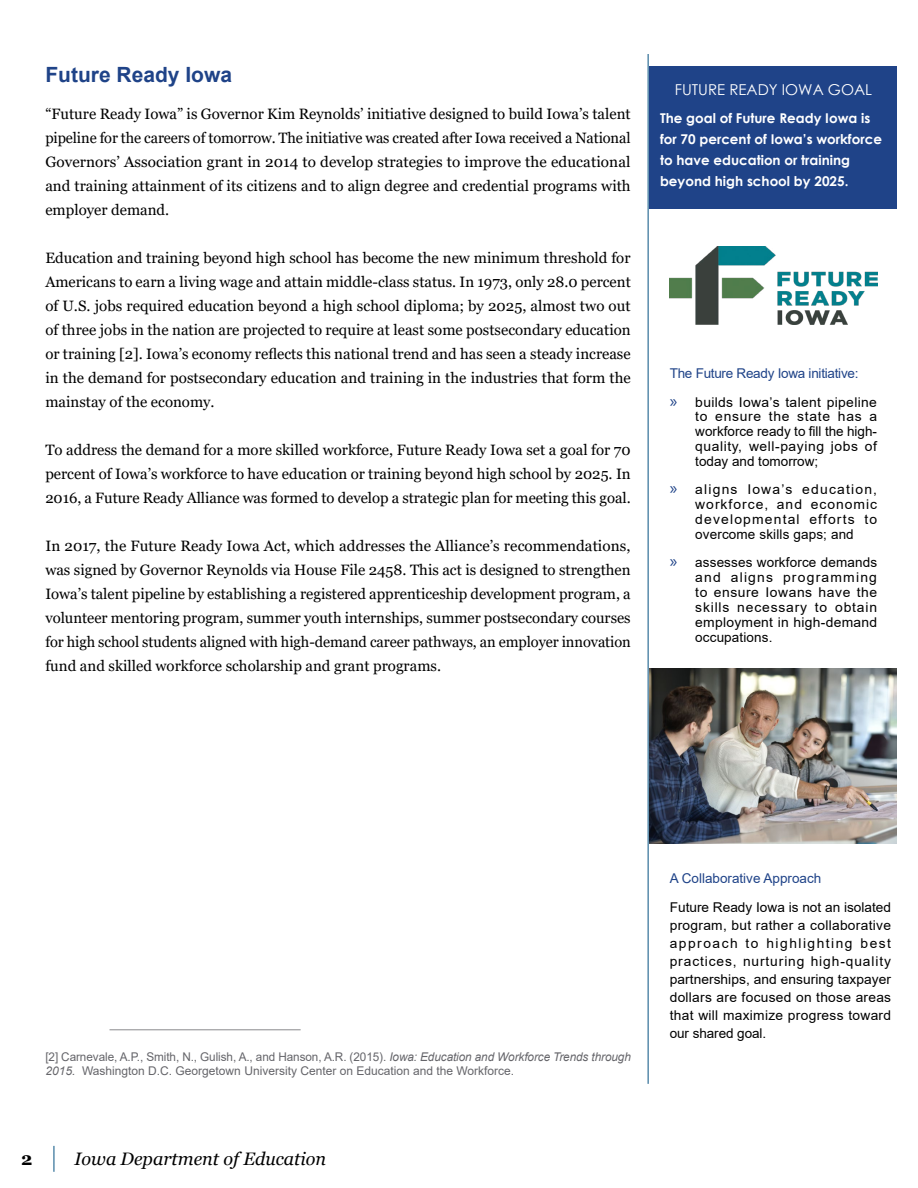
<style>
.page{position:relative;width:918px;height:1188px;background:#fff}
.page>*{position:absolute;margin:0;border:0;box-sizing:border-box;transform-origin:0 0}
.t1{font:700 21px "Arial";color:#1f4388}
.t2{font:italic 18px "Georgia";color:#000}
.t3{font:700 18px "Georgia";color:#000}
.t4{font:15px/24px "Georgia";color:#000;text-align:justify}
.t5{font:15px "Century Gothic";color:#fff}
.t6{font:13.5px/18px "Arial";letter-spacing:.025em;color:#000;text-align:right}
.t7{font:700 13.5px/21px "Century Gothic";color:#fff}
.t8{font:13.5px/14.9px "Arial";color:#000}
.t9{font:13.5px/14.9px "Arial";letter-spacing:.07em;color:#000;text-align:right}
.t10{font:13.5px/14.9px "Arial";letter-spacing:.075em;color:#000}
.t11{font:13.5px "Arial";letter-spacing:.065em;color:#000}
.t12{font:13.5px "Arial";letter-spacing:-.02em;color:#1f4388}
.t13{font:13.5px "Arial";letter-spacing:.11em;color:#000}
.t14{font:13.5px "Arial";letter-spacing:.06em;color:#000}
.t15{font:13.5px "Arial";color:#1f4388}
.t16{font:12px/14.4px "Arial";color:#65656a}
.s1{font-family:"Myriad Pro";font-size:18px;color:#1f4388}
.s2{font-style:italic}
</style>
<div class="page">
<svg style="left:54px;top:1146px;width:1px;height:26px"></svg>
<div style="left:649px;top:67px;width:247px;height:142px;background:#1f4388"></div>
<hr style="left:110px;top:1030px;width:191px;height:1px;background:#8a8a8d">
<hr style="left:648px;top:54px;width:1px;height:1030px;background:#065282">
<img style="left:670px;top:246px;width:207px;height:79px">
<img style="left:650px;top:669px;width:247px;height:174px">
<h3 class="t1" style="left:45px;top:60px;width:188px">Future Ready Iowa</h3>
<p class="t4" style="left:45px;top:103px;width:587px">“Future Ready Iowa” is Governor Kim Reynolds’ initiative designed to build Iowa’s talent pipeline for the careers of tomorrow. The initiative was created after Iowa received a National Governors’ Association grant in 2014 to develop strategies to improve the educational and training attainment of its citizens and to align degree and credential programs with employer demand.</p>
<p class="t4" style="left:45px;top:247px;width:587px">Education and training beyond high school has become the new minimum threshold for Americans to earn a living wage and attain middle-class status. In 1973, only 28.0 percent of U.S. jobs required education beyond a high school diploma; by 2025, almost two out of three jobs in the nation are projected to require at least some postsecondary education or training [2]. Iowa’s economy reflects this national trend and has seen a steady increase in the demand for postsecondary education and training in the industries that form the mainstay of the economy.</p>
<p class="t4" style="left:45px;top:439px;width:587px">To address the demand for a more skilled workforce, Future Ready Iowa set a goal for 70 percent of Iowa’s workforce to have education or training beyond high school by 2025. In 2016, a Future Ready Alliance was formed to develop a strategic plan for meeting this goal.</p>
<p class="t4" style="left:45px;top:535px;width:587px">In 2017, the Future Ready Iowa Act, which addresses the Alliance’s recommendations, was signed by Governor Reynolds via House File 2458. This act is designed to strengthen Iowa’s talent pipeline by establishing a registered apprenticeship development program, a volunteer mentoring program, summer youth internships, summer postsecondary courses for high school students aligned with high-demand career pathways, an employer innovation fund and skilled workforce scholarship and grant programs.</p>
<p class="t5" style="left:675px;top:79px;width:199px">FUTURE READY IOWA GOAL</p>
<p class="t7" style="left:660px;top:107px;width:223px">The goal of Future Ready Iowa is for 70 percent of Iowa’s workforce to have education or training beyond high school by 2025.</p>
<p class="t12" style="left:670px;top:364px;width:190px">The Future Ready Iowa initiative:</p>
<p class="t6" style="left:670px;top:394px;width:209px;line-height:14.9px"><span class="s1">»</span> builds Iowa’s talent pipeline to ensure the state has a</p>
<p class="t8" style="left:695px;top:424px;width:183px">workforce ready to fill the high&shy;quality, well-paying jobs of</p>
<p class="t8" style="left:695px;top:454px;width:125px">today and tomorrow;</p>
<p class="t9" style="left:670px;top:482px;width:209px"><span class="s1">»</span> aligns Iowa’s education, workforce, and economic</p>
<p class="t10" style="left:695px;top:512px;width:183px">developmental efforts to overcome skills gaps; and</p>
<p class="t6" style="left:670px;top:555px;width:209px;line-height:14.9px"><span class="s1">»</span> assesses workforce demands and aligns programming</p>
<p class="t6" style="left:695px;top:583px;width:183px">to ensure Iowans have the</p>
<p class="t14" style="left:695px;top:598px;width:183px">skills necessary to obtain</p>
<p class="t6" style="left:695px;top:613px;width:183px">employment in high-demand</p>
<p class="t6" style="left:695px;top:628px;width:79px">occupations.</p>
<p class="t16" style="left:45px;top:1050px;width:587px">[2] Carnevale, A.P., Smith, N., Gulish, A., and Hanson, A.R. (2015). <span class="s2">Iowa: Education and Workforce Trends through<br>2015.</span> Washington D.C. Georgetown University Center on Education and the Workforce.</p>
<p class="t3" style="left:21px;top:1147px;width:13px">2</p>
<p class="t2" style="left:75px;top:1147px;width:253px">Iowa Department of Education</p>
<p class="t15" style="left:670px;top:869px;width:153px">A Collaborative Approach</p>
<p class="t6" style="left:670px;top:898px;width:223px;text-align:left">Future Ready Iowa is not an isolated program, but rather a collaborative</p>
<p class="t13" style="left:670px;top:934px;width:223px">approach to highlighting best</p>
<p class="t11" style="left:670px;top:952px;width:223px">practices, nurturing high-quality</p>
<p class="t6" style="left:670px;top:970px;width:223px;text-align:justify">partnerships, and ensuring taxpayer dollars are focused on those areas that will maximize progress toward our shared goal.</p>
</div>
